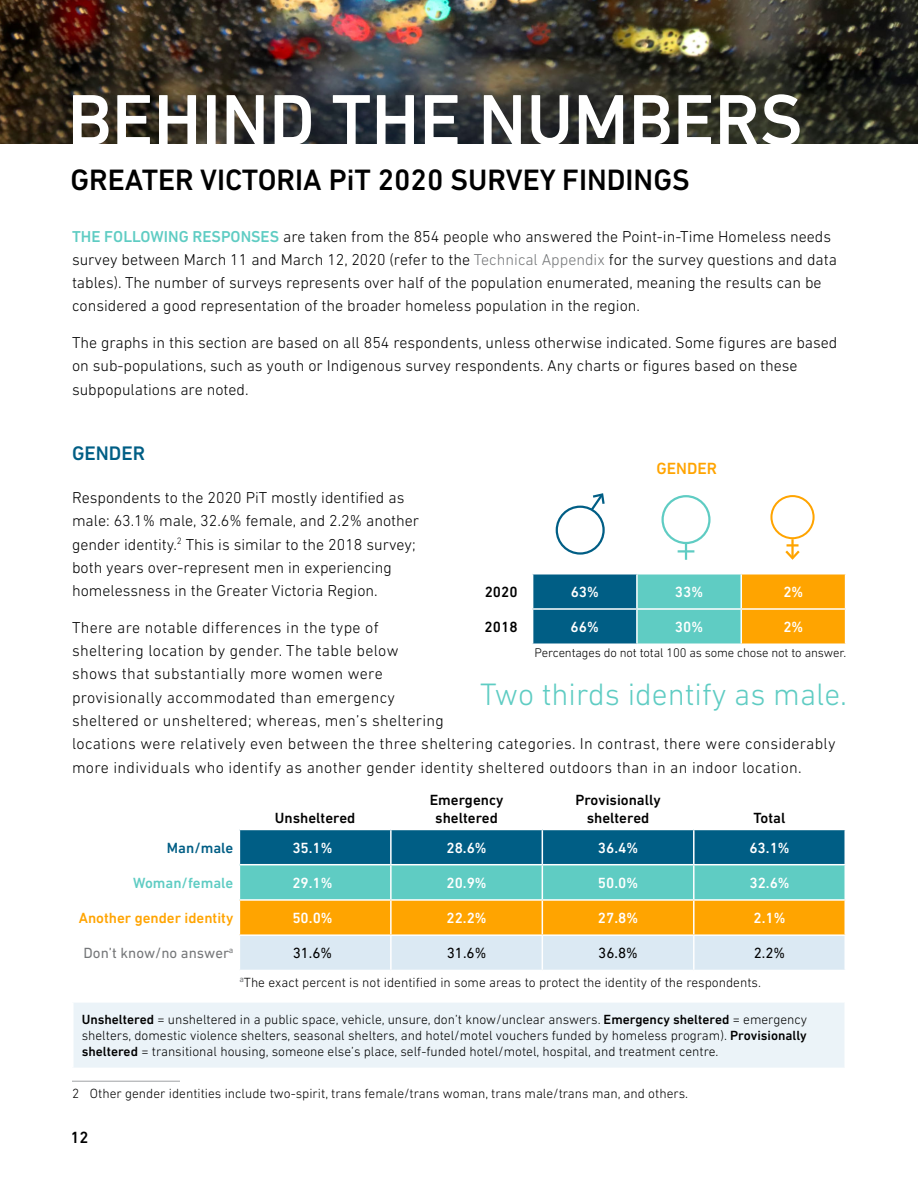
<style>
.page{position:relative;width:918px;height:1188px;background:#fff}
.page>*{position:absolute;margin:0;border:0;box-sizing:border-box;transform-origin:0 0}
.t1{font:500 73.05px "DIN Next LT Pro";color:#fff}
.t2{font:300 31.5px "DIN Next LT Pro";color:#5fccc3}
.t3{font:500 30px "DIN Next LT Pro";color:#000}
.t4{font:500 19.95px "DIN Next LT Pro";color:#005e85}
.t5{font:500 16.5px "DIN Next LT Pro";color:#ffa400}
.t6{font:500 16.5px "DIN Next LT Pro";color:#000}
.t7{font:300 16.05px/23.2px "DIN Next LT Pro";color:#000}
.t8{font:300 16.05px/23.2px "DIN Next LT Pro";letter-spacing:.02em;color:#000}
.t9{font:500 15px "DIN Next LT Pro";color:#fff}
.t10{font:500 15px/18px "DIN Next LT Pro";color:#000;text-align:center}
.t11{font:500 15px "DIN Next LT Pro";color:#ffa400}
.t12{font:15px "DIN Next LT Pro";color:#757779}
.t13{font:15px "DIN Next LT Pro";color:#000}
.t14{font:500 15px "DIN Next LT Pro";color:#5fccc3}
.t15{font:500 15px "DIN Next LT Pro";color:#005e85}
.t16{font:300 13.5px/16.2px "DIN Next LT Pro";color:#000;text-align:justify}
.t17{font:300 12.75px "DIN Next LT Pro";letter-spacing:-.01em;color:#000}
.s1{font-weight:500;color:#5fccc3}
.s2{color:#757779}
.s3{font-weight:500}
</style>
<div class="page">
<svg style="left:240px;top:830px;width:604px;height:140px;background:#8eae90"></svg>
<hr style="left:390px;top:830px;width:2px;height:34px;background:#fff">
<hr style="left:542px;top:830px;width:1px;height:34px;background:#fff">
<hr style="left:693px;top:830px;width:2px;height:34px;background:#fff">
<hr style="left:239px;top:864px;width:152px;height:1px;background:#fff">
<hr style="left:391px;top:864px;width:151px;height:1px;background:#fff">
<hr style="left:542px;top:864px;width:152px;height:1px;background:#fff">
<hr style="left:694px;top:864px;width:152px;height:1px;background:#fff">
<hr style="left:390px;top:865px;width:2px;height:34px;background:#fff">
<hr style="left:542px;top:865px;width:1px;height:34px;background:#fff">
<hr style="left:693px;top:865px;width:2px;height:34px;background:#fff">
<hr style="left:239px;top:899px;width:152px;height:2px;background:#fff">
<hr style="left:391px;top:899px;width:151px;height:2px;background:#fff">
<hr style="left:390px;top:901px;width:2px;height:33px;background:#fff">
<hr style="left:542px;top:899px;width:152px;height:2px;background:#fff">
<hr style="left:542px;top:901px;width:1px;height:33px;background:#fff">
<hr style="left:694px;top:899px;width:152px;height:2px;background:#fff">
<hr style="left:693px;top:901px;width:2px;height:33px;background:#fff">
<hr style="left:239px;top:934px;width:152px;height:2px;background:#fff">
<hr style="left:391px;top:934px;width:151px;height:2px;background:#fff">
<hr style="left:542px;top:934px;width:152px;height:2px;background:#fff">
<hr style="left:694px;top:934px;width:152px;height:2px;background:#fff">
<hr style="left:390px;top:936px;width:2px;height:34px;background:#fff">
<hr style="left:542px;top:936px;width:1px;height:34px;background:#fff">
<hr style="left:693px;top:936px;width:2px;height:34px;background:#fff">
<hr style="left:72px;top:1081px;width:108px;height:1px;background:#9fa1a4">
<img style="left:0;top:0;width:918px;height:143px">
<svg style="left:533px;top:574px;width:312px;height:70px;background:#779b6f"></svg>
<hr style="left:533px;top:608px;width:104px;height:2px;background:#fff">
<hr style="left:636px;top:574px;width:2px;height:34px;background:#fff">
<hr style="left:637px;top:608px;width:104px;height:2px;background:#fff">
<hr style="left:636px;top:610px;width:2px;height:34px;background:#fff">
<hr style="left:741px;top:574px;width:1px;height:34px;background:#fff">
<hr style="left:741px;top:608px;width:105px;height:2px;background:#fff">
<hr style="left:741px;top:610px;width:1px;height:34px;background:#fff">
<div style="left:556px;top:506px;width:49px;height:49px;border:2px solid #005e85;border-radius:50%"></div>
<svg style="left:589px;top:493px;width:16px;height:19px"></svg>
<div style="left:662px;top:495px;width:49px;height:49px;border:2px solid #5fccc3;border-radius:50%"></div>
<svg style="left:685px;top:543px;width:2px;height:17px"></svg>
<hr style="left:678px;top:550px;width:16px;height:3px;background:#5fccc3">
<div style="left:770px;top:495px;width:45px;height:44px;border:2px solid #ffa400;border-radius:50%"></div>
<hr style="left:791px;top:539px;width:3px;height:19px;background:#ffa400">
<svg style="left:785px;top:544px;width:15px;height:16px"></svg>
<div style="left:73px;top:1002px;width:772px;height:66px;background:#ebf3f8"></div>
<hr style="left:844px;top:1003px;width:2px;height:65px;background:#fff">
<hr style="left:72px;top:1001px;width:774px;height:2px;background:#fff">
<hr style="left:72px;top:1003px;width:2px;height:65px;background:#fff">
<h1 class="t1" style="left:68px;top:78px;width:737px">BEHIND THE NUMBERS</h1>
<h3 class="t3" style="left:70px;top:162px;width:621px">GREATER VICTORIA PiT 2020 SURVEY FINDINGS</h3>
<p class="t7" style="left:72px;top:224px;width:767px"><span class="s1">THE FOLLOWING RESPONSES</span> are taken from the 854 people who answered the Point-in-Time Homeless needs survey between March 11 and March 12, 2020 (refer to the <span class="s2">Technical Appendix</span> for the survey questions and data tables). The number of surveys represents over half of the population enumerated, meaning the results can be considered a good representation of the broader homeless population in the region.</p>
<p class="t7" style="left:72px;top:331px;width:767px">The graphs in this section are based on all 854 respondents, unless otherwise indicated. Some figures are based on sub-populations, such as youth or Indigenous survey respondents. Any charts or figures based on these subpopulations are noted.</p>
<p class="t4" style="left:72px;top:442px;width:75px">GENDER</p>
<p class="t7" style="left:72px;top:486px;width:349px">Respondents to the 2020 PiT mostly identified as male: 63.1% male, 32.6% female, and 2.2% another gender identity.<sup>2</sup> This is similar to the 2018 survey; both years over-represent men in experiencing homelessness in the Greater Victoria Region.</p>
<p class="t8" style="left:72px;top:616px;width:765px">There are notable differences in the type of<br>sheltering location by gender. The table below<br>shows that substantially more women were<br>provisionally accommodated than emergency<br>sheltered or unsheltered; whereas, men’s sheltering<br>locations were relatively even between the three sheltering categories. In contrast, there were considerably more individuals who identify as another gender identity sheltered outdoors than in an indoor location.</p>
<p class="t10" style="left:275px;top:809px;width:82px">Unsheltered</p>
<p class="t5" style="left:657px;top:458px;width:62px">GENDER</p>
<p class="t10" style="left:485px;top:583px;width:34px">2020</p>
<p class="t9" style="left:571px;top:583px;width:30px">63%</p>
<p class="t9" style="left:675px;top:583px;width:30px">33%</p>
<p class="t9" style="left:783px;top:583px;width:21px">2%</p>
<p class="t10" style="left:485px;top:618px;width:34px">2018</p>
<p class="t9" style="left:571px;top:618px;width:30px">66%</p>
<p class="t9" style="left:675px;top:618px;width:30px">30%</p>
<p class="t9" style="left:783px;top:618px;width:21px">2%</p>
<p class="t17" style="left:535px;top:646px;width:313px">Percentages do not total 100 as some chose not to answer.</p>
<h2 class="t2" style="left:480px;top:676px;width:369px">Two thirds identify as male.</h2>
<p class="t10" style="left:430px;top:791px;width:75px">Emergency sheltered</p>
<p class="t10" style="left:575px;top:791px;width:87px">Provisionally sheltered</p>
<p class="t10" style="left:753px;top:809px;width:34px">Total</p>
<p class="t15" style="left:167px;top:839px;width:68px">Man/male</p>
<p class="t9" style="left:292px;top:839px;width:42px">35.1%</p>
<p class="t9" style="left:446px;top:839px;width:42px">28.6%</p>
<p class="t9" style="left:598px;top:839px;width:42px">36.4%</p>
<p class="t9" style="left:749px;top:839px;width:42px">63.1%</p>
<p class="t14" style="left:133px;top:874px;width:102px">Woman/female</p>
<p class="t9" style="left:292px;top:874px;width:42px">29.1%</p>
<p class="t9" style="left:446px;top:874px;width:42px">20.9%</p>
<p class="t9" style="left:598px;top:874px;width:42px">50.0%</p>
<p class="t9" style="left:749px;top:874px;width:42px">32.6%</p>
<p class="t11" style="left:79px;top:909px;width:156px">Another gender identity</p>
<p class="t9" style="left:292px;top:909px;width:42px">50.0%</p>
<p class="t9" style="left:447px;top:909px;width:42px">22.2%</p>
<p class="t9" style="left:598px;top:909px;width:42px">27.8%</p>
<p class="t9" style="left:754px;top:909px;width:33px">2.1%</p>
<p class="t12" style="left:84px;top:945px;width:151px">Don’t know/no answer<sup>a</sup></p>
<p class="t13" style="left:293px;top:945px;width:41px">31.6%</p>
<p class="t13" style="left:447px;top:945px;width:41px">31.6%</p>
<p class="t13" style="left:598px;top:945px;width:41px">36.8%</p>
<p class="t13" style="left:754px;top:945px;width:33px">2.2%</p>
<p class="t16" style="left:239px;top:974px;width:523px"><sup>a</sup>The exact percent is not identified in some areas to protect the identity of the respondents.</p>
<p class="t16" style="left:82px;top:1011px;width:727px"><span class="s3">Unsheltered</span> = unsheltered in a public space, vehicle, unsure, don’t know/unclear answers. <span class="s3">Emergency sheltered</span> = emergency shelters, domestic violence shelters, seasonal shelters, and hotel/motel vouchers funded by homeless program). <span class="s3">Provisionally sheltered</span> = transitional housing, someone else’s place, self-funded hotel/motel, hospital, and treatment centre.</p>
<p class="t16" style="left:72px;top:1085px;width:618px">2 Other gender identities include two-spirit, trans female/trans woman, trans male/trans man, and others.</p>
<p class="t6" style="left:70px;top:1128px;width:20px">12</p>
</div>
